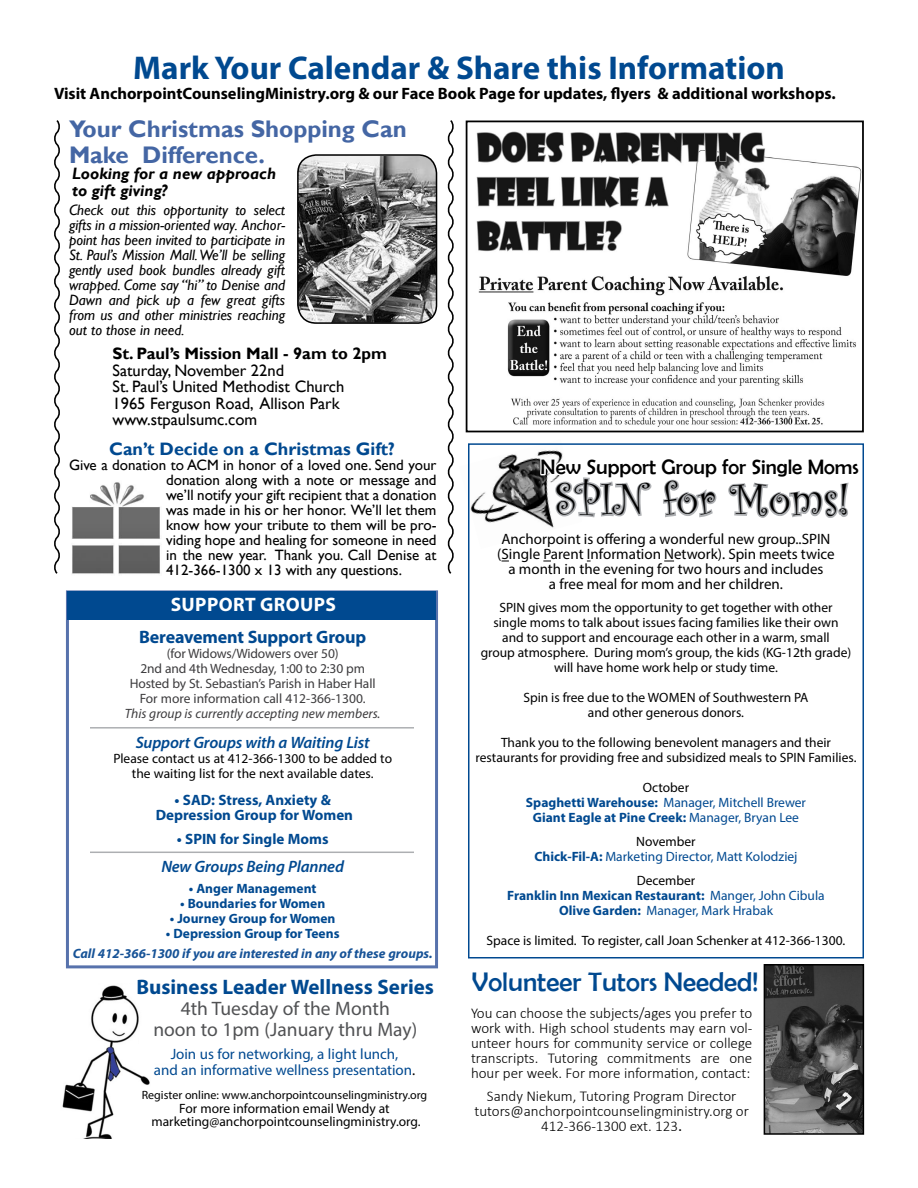
<style>
.page{position:relative;width:918px;height:1188px;background:#fff}
.page>*{position:absolute;margin:0;border:0;box-sizing:border-box;transform-origin:0 0}
.t1{font:46.5px "Curlz";color:#000}
.t2{font:700 33px "Myriad Pro";color:#004990}
.t3{font:27px "Berlin Sans FB";color:#004990}
.t4{font:700 24px/25.5px "Gill Sans";color:#4466a4}
.t5{font:21px "Berlin Sans FB";color:#000}
.t6{font:700 21px "Myriad Pro";color:#004990}
.t7{font:19.5px/21px "Myriad Pro";color:#515254;text-align:center}
.t8{font:700 19.5px "Myriad Pro";color:#fff}
.t9{font:700 18px "Gill Sans";color:#004990}
.t10{font:700 18px "Myriad Pro";letter-spacing:-.01em;color:#004990}
.t11{font:16.5px/16.5px "Gill Sans";color:#000}
.t12{font:700 16.5px "Myriad Pro";color:#000}
.t13{font:italic 600 16.5px "Myriad Pro";letter-spacing:-.01em;color:#004990}
.t14{font:italic 700 16.5px/16.5px "Gill Sans";color:#000}
.t15{font:700 16.5px "Gill Sans";color:#000}
.t16{font:15px/15px "Gill Sans";color:#000;text-align:justify}
.t17{font:300 15px/15px "Calibri";color:#000;text-align:justify}
.t18{font:italic 15px/15px "Gill Sans";color:#000;text-align:justify}
.t19{font:15px/15px "Myriad Pro";color:#000;text-align:center}
.t20{font:15px/16.5px "Myriad Pro";color:#004990;text-align:center}
.t21{font:700 15px/15px "Myriad Pro";color:#004990;text-align:center}
.t22{font:13.5px/15px "Myriad Pro";color:#000;text-align:center}
.t23{font:700 13.5px/15px "Myriad Pro";color:#004990;text-align:center}
.t24{font:13.5px/15px "Myriad Pro";letter-spacing:-.01em;color:#3d3c3e;text-align:center}
.t25{font:italic 700 13.5px "Myriad Pro";color:#175397}
.t26{font:13.5px/15px "Myriad Pro";color:#004990;text-align:center}
.t27{font:italic 13.5px "Myriad Pro";color:#3d3c3e}
.t28{font:12px "Myriad Pro";color:#000}
.s1{color:#000}
.s2{font-weight:400;color:#000}
.s3{font-weight:400}
.s4{font-weight:700}
.s5{font-weight:400;font-size:16.5px}
</style>
<div class="page">
<img style="left:298px;top:156px;width:139px;height:167px">
<div style="left:297px;top:154px;width:140px;height:170px;border:2px solid #000;border-radius:18px"></div>
<img style="left:72px;top:482px;width:88px;height:92px">
<div style="left:66px;top:590px;width:372px;height:378px;border:3px solid #5772ac"></div>
<hr style="left:90px;top:727px;width:324px;height:2px;background:#adafb2">
<hr style="left:90px;top:852px;width:324px;height:1px;background:#adafb2">
<img style="left:471px;top:451px;width:83px;height:77px">
<svg style="left:539px;top:432px;width:323px;height:88px"></svg>
<div style="left:468px;top:443px;width:396px;height:515px;border:2px solid #004990"></div>
<svg style="left:54px;top:120px;width:6px;height:454px"></svg>
<svg style="left:447px;top:120px;width:7px;height:454px"></svg>
<div style="left:68px;top:591px;width:368px;height:29px;background:#004990"></div>
<img style="left:62px;top:985px;width:88px;height:153px">
<div style="left:144px;top:982px;width:26px;height:23px;background:#fff"></div>
<div style="left:139px;top:1034px;width:34px;height:30px;background:#fff"></div>
<div style="left:127px;top:1126px;width:67px;height:25px;background:#fff"></div>
<img style="left:476px;top:131px;width:385px;height:296px">
<div style="left:466px;top:121px;width:398px;height:311px;border:2px solid #000"></div>
<img style="left:767px;top:967px;width:94px;height:165px">
<div style="left:764px;top:964px;width:100px;height:171px;border:2px solid #000"></div>
<h2 class="t2" style="left:133px;top:46px;width:653px">Mark Your Calendar &amp; Share this Information</h2>
<p class="t12" style="left:54px;top:82px;width:783px">Visit AnchorpointCounselingMinistry.org &amp; our Face Book Page for updates, flyers &amp; additional workshops.</p>
<h3 class="t4" style="left:69px;top:117px;width:339px">Your Christmas Shopping Can<br>Make Difference.</h3>
<p class="t14" style="left:72px;top:166px;width:206px">Looking for a new approach to gift giving?</p>
<p class="t18" style="left:69px;top:203px;width:218px">Check out this opportunity to select gifts in a mission-oriented way. Anchor&shy;point has been invited to participate in St. Paul’s Mission Mall. We’ll be selling gently used book bundles already gift wrapped. Come say “hi” to Denise and Dawn and pick up a few great gifts from us and other ministries reaching out to those in need.</p>
<p class="t15" style="left:112px;top:344px;width:276px">St. Paul’s Mission Mall - 9am to 2pm</p>
<p class="t11" style="left:112px;top:362px;width:233px">Saturday, November 22nd<br>St. Paul’s United Methodist Church<br>1965 Ferguson Road, Allison Park www.stpaulsumc.com</p>
<h3 class="t9" style="left:109px;top:438px;width:287px">Can’t Decide on a Christmas Gift?</h3>
<p class="t16" style="left:166px;top:458px;width:272px;text-indent:-97px">Give a donation to ACM in honor of a loved one. Send your donation along with a note or message and we’ll notify your gift recipient that a donation was made in his or her honor. We’ll let them know how your tribute to them will be pro&shy;viding hope and healing for someone in need in the new year. Thank you. Call Denise at 412-366-1300 x 13 with any questions.</p>
<h3 class="t8" style="left:171px;top:592px;width:25px">Support</h3>
<h3 class="t8" style="left:260px;top:592px;width:27px">Groups</h3>
<h3 class="t10" style="left:139px;top:625px;width:229px">Bereavement Support Group</h3>
<p class="t24" style="left:130px;top:645px;width:247px">(for Widows/Widowers over 50)<br>2nd and 4th Wednesday, 1:00 to 2:30 pm Hosted by St. Sebastian’s Parish in Haber Hall For more information call 412-366-1300.</p>
<p class="t27" style="left:125px;top:705px;width:257px">This group is currently accepting new members.</p>
<p class="t13" style="left:136px;top:732px;width:236px">Support Groups with a Waiting List</p>
<p class="t22" style="left:113px;top:750px;width:280px">Please contact us at 412-366-1300 to be added to the waiting list for the next available dates.</p>
<p class="t21" style="left:156px;top:792px;width:199px">• SAD: Stress, Anxiety &amp;<br>Depression Group for Women</p>
<p class="t21" style="left:177px;top:831px;width:153px">• SPIN for Single Moms</p>
<p class="t13" style="left:161px;top:856px;width:184px">New Groups Being Planned</p>
<p class="t23" style="left:189px;top:881px;width:129px">• Anger Management</p>
<p class="t23" style="left:180px;top:896px;width:147px">• Boundaries for Women</p>
<p class="t23" style="left:170px;top:911px;width:167px">• Journey Group for Women</p>
<p class="t23" style="left:166px;top:926px;width:175px">• Depression Group for Teens</p>
<p class="t25" style="left:73px;top:944px;width:361px">Call 412-366-1300 if you are interested in any of these groups.</p>
<h3 class="t6" style="left:137px;top:973px;width:299px">Business Leader Wellness Series</h3>
<h3 class="t7" style="left:153px;top:998px;width:265px">4th Tuesday of the Month<br>noon to 1pm (January thru May)</h3>
<p class="t20" style="left:154px;top:1045px;width:263px">Join us for networking, a light lunch,<br>and an informative wellness presentation<span class="s1">.</span></p>
<p class="t28" style="left:142px;top:1088px;width:287px">Register online: www.anchorpointcounselingministry.org</p>
<p class="t22" style="left:151px;top:1101px;width:271px;line-height:13.5px">For more information email Wendy at marketing@anchorpointcounselingministry.org.</p>
<h3 class="t5" style="left:541px;top:455px;width:320px">New Support Group for Single Moms</h3>
<h1 class="t1" style="left:554px;top:467px;width:295px">SPIN for Moms!</h1>
<p class="t19" style="left:497px;top:532px;width:339px">Anchorpoint is offering a wonderful new group..SPIN (Single Parent Information Network). Spin meets twice a month in the evening for two hours and includes<br>a free meal for mom and her children.</p>
<p class="t22" style="left:481px;top:600px;width:372px">SPIN gives mom the opportunity to get together with other<br>single moms to talk about issues facing families like their own<br>and to support and encourage each other in a warm, small<br>group atmosphere. During mom’s group, the kids (KG-12th grade) will have home work help or study time.</p>
<p class="t22" style="left:523px;top:690px;width:287px">Spin is free due to the Women of Southwestern PA and other generous donors.</p>
<p class="t22" style="left:476px;top:735px;width:382px">Thank you to the following benevolent managers and their restaurants for providing free and subsidized meals to SPIN Families.</p>
<p class="t23" style="left:526px;top:779px;width:282px"><span class="s2">October<br></span>Spaghetti Warehouse: <span class="s3">Manager, Mitchell Brewer<br></span>Giant Eagle at Pine Creek: <span class="s3">Manager, Bryan Lee</span></p>
<p class="t26" style="left:534px;top:834px;width:265px"><span class="s1">November<br></span><span class="s4">Chick-Fil-A:</span> Marketing Director, Matt Kolodziej</p>
<p class="t23" style="left:507px;top:872px;width:319px"><span class="s2">December<br></span>Franklin Inn Mexican Restaurant: <span class="s3">Manger, John Cibula<br></span>Olive Garden: <span class="s3">Manager, Mark Hrabak</span></p>
<p class="t22" style="left:487px;top:933px;width:360px">Space is limited. To register, call Joan Schenker at 412-366-1300.</p>
<h3 class="t3" style="left:472px;top:967px;width:288px">Volunteer Tutors Needed!</h3>
<p class="t17" style="left:471px;top:1006px;width:283px">You can choose the subjects/ages you prefer to work with. High school students may earn vol&shy;unteer hours for community service or college transcripts. Tutoring commitments are one hour per week. For more information, contact:</p>
<p class="t17" style="left:474px;top:1088px;width:276px;text-align:center">Sandy Niekum, Tutoring Program Director tutors@anchorpointcounselingministry.org or<br>412-366-1300 ext. 123<span class="s5">.</span></p>
</div>
